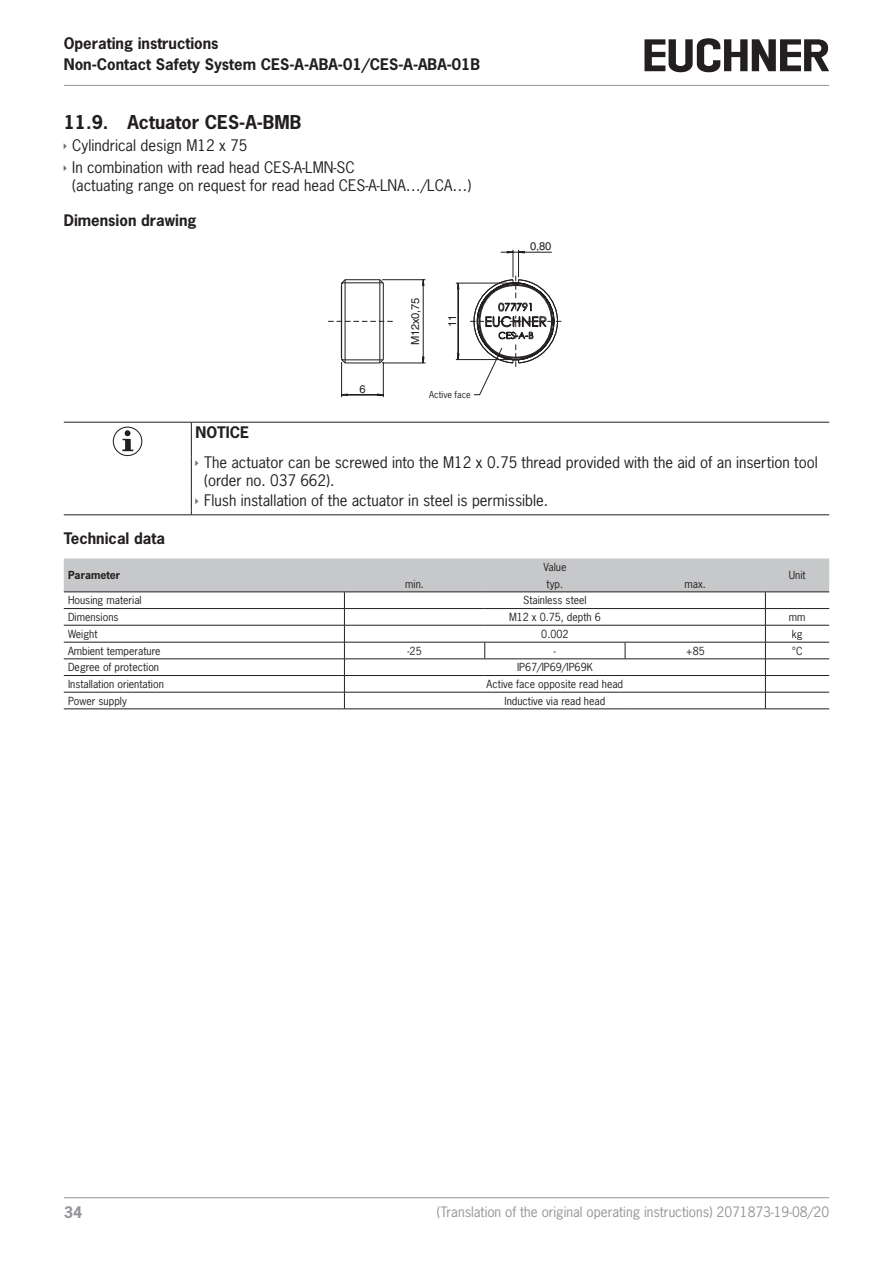
<style>
.page{position:relative;width:893px;height:1263px;background:#fff}
.page>*{position:absolute;margin:0;border:0;box-sizing:border-box;transform-origin:0 0}
.t1{font:700 18px "News Gothic Std";color:#231f20}
.t2{font:15px/18px "News Gothic Std";color:#231f20}
.paragraph{font:700 15px/20.1px "News Gothic Std";color:#231f20}
.signalword{font:700 15px "News Gothic Std";color:#231f20}
.t3{font:700 15px "News Gothic Std";color:#939598}
.t4{font:13.5px "News Gothic Std";color:#939598}
.t5{font:11.1px "Helvetica";letter-spacing:-.015em;color:#231f20}
.tablebodycentred{font:10.5px "News Gothic Std";color:#231f20}
.tablebodyleft{font:10.5px "News Gothic Std";color:#231f20}
.tableheadcentered{font:10.5px "News Gothic Std";color:#231f20}
.tableheadleft{font:700 10.5px "News Gothic Std";color:#231f20}
.legendleft{font:9px "News Gothic Std";color:#231f20}
</style>
<div class="page">
<hr style="left:64px;top:85px;width:765px;height:1px;background:#939598">
<hr style="left:64px;top:1197px;width:765px;height:1px;background:#939598">
<svg style="left:644px;top:38px;width:185px;height:34px"></svg>
<svg style="left:455px;top:249px;width:107px;height:146px"></svg>
<svg style="left:328px;top:279px;width:98px;height:119px"></svg>
<hr style="left:64px;top:422px;width:127px;height:1px;background:#231f20">
<hr style="left:191px;top:422px;width:638px;height:1px;background:#231f20">
<hr style="left:191px;top:422px;width:1px;height:34px;background:#231f20">
<hr style="left:191px;top:456px;width:1px;height:34px;background:#231f20">
<hr style="left:64px;top:515px;width:127px;height:1px;background:#231f20">
<hr style="left:191px;top:515px;width:638px;height:1px;background:#231f20">
<svg style="left:113px;top:427px;width:29px;height:29px"></svg>
<svg style="left:122px;top:430px;width:11px;height:21px"></svg>
<hr style="left:64px;top:709px;width:280px;height:1px;background:#231f20">
<hr style="left:344px;top:709px;width:141px;height:1px;background:#231f20">
<hr style="left:485px;top:709px;width:140px;height:1px;background:#231f20">
<hr style="left:625px;top:709px;width:140px;height:1px;background:#231f20">
<hr style="left:765px;top:709px;width:64px;height:1px;background:#231f20">
<svg style="left:64px;top:558px;width:765px;height:151px"></svg>
<hr style="left:344px;top:642px;width:141px;height:1px;background:#231f20">
<hr style="left:485px;top:642px;width:140px;height:1px;background:#231f20">
<hr style="left:625px;top:642px;width:140px;height:1px;background:#231f20">
<svg style="left:191px;top:490px;width:8px;height:25px"></svg>
<p class="paragraph" style="left:64px;top:33px;width:418px">Operating instructions<br>Non-Contact Safety System CES-A-ABA-01/CES-A-ABA-01B</p>
<p class="t1" style="left:64px;top:110px;width:239px">11.9. Actuator CES‑A-BMB</p>
<p class="t2" style="left:72px;top:136px;width:177px">Cylindrical design M12 x 75</p>
<p class="t2" style="left:72px;top:159px;width:401px">In combination with read head CES‑A-LMN-SC<br>(actuating range on request for read head CES‑A-LNA…/LCA…)</p>
<p class="paragraph" style="left:64px;top:210px;width:134px">Dimension drawing</p>
<p class="t5" style="left:359px;top:382px;width:8px">6</p>
<p class="t5" style="left:409px;top:345px;width:49px;rotate:-90deg">M12x0,75</p>
<p class="t5" style="left:446px;top:327px;width:14px;rotate:-90deg">11</p>
<p class="legendleft" style="left:429px;top:388px;width:43px">Active face</p>
<p class="t5" style="left:530px;top:240px;width:23px">0,80</p>
<p class="paragraph" style="left:64px;top:528px;width:103px">Technical data</p>
<p class="tableheadleft" style="left:68px;top:568px;width:54px">Parameter</p>
<p class="signalword" style="left:196px;top:422px;width:55px">NOTICE</p>
<p class="t2" style="left:204px;top:453px;width:615px">The actuator can be screwed into the M12 x 0.75 thread provided with the aid of an insertion tool (order no. 037 662).</p>
<p class="t2" style="left:204px;top:491px;width:346px">Flush installation of the actuator in steel is permissible.</p>
<p class="tableheadcentered" style="left:543px;top:560px;width:25px">Value</p>
<p class="tableheadcentered" style="left:405px;top:577px;width:20px">min.</p>
<p class="tableheadcentered" style="left:547px;top:577px;width:18px">typ.</p>
<p class="tableheadcentered" style="left:684px;top:577px;width:23px">max.</p>
<p class="tableheadcentered" style="left:789px;top:569px;width:18px">Unit</p>
<p class="tablebodyleft" style="left:68px;top:594px;width:75px">Housing material</p>
<p class="tablebodycentred" style="left:523px;top:594px;width:65px">Stainless steel</p>
<p class="tablebodyleft" style="left:68px;top:610px;width:52px">Dimensions</p>
<p class="tablebodycentred" style="left:509px;top:610px;width:93px">M12 x 0.75, depth 6</p>
<p class="tablebodycentred" style="left:789px;top:610px;width:18px">mm</p>
<p class="tablebodyleft" style="left:68px;top:627px;width:31px">Weight</p>
<p class="tablebodycentred" style="left:541px;top:627px;width:29px">0.002</p>
<p class="tablebodycentred" style="left:792px;top:627px;width:12px">kg</p>
<p class="tablebodyleft" style="left:68px;top:644px;width:94px">Ambient temperature</p>
<p class="tablebodycentred" style="left:407px;top:644px;width:16px">-25</p>
<p class="tablebodycentred" style="left:554px;top:644px;width:4px">-</p>
<p class="tablebodycentred" style="left:686px;top:644px;width:21px">+85</p>
<p class="tablebodycentred" style="left:792px;top:644px;width:12px">°C</p>
<p class="tablebodyleft" style="left:68px;top:660px;width:93px">Degree of protection</p>
<p class="tablebodycentred" style="left:517px;top:660px;width:77px">IP67/IP69/IP69K</p>
<p class="tablebodyleft" style="left:68px;top:677px;width:97px">Installation orientation</p>
<p class="tablebodycentred" style="left:487px;top:677px;width:138px">Active face opposite read head</p>
<p class="tablebodyleft" style="left:68px;top:694px;width:60px">Power supply</p>
<p class="tablebodycentred" style="left:505px;top:694px;width:102px">Inductive via read head</p>
<p class="t3" style="left:64px;top:1202px;width:20px">34</p>
<p class="t4" style="left:437px;top:1203px;width:394px">(Translation of the original operating instructions) 2071873-19-08/20</p>
</div>
